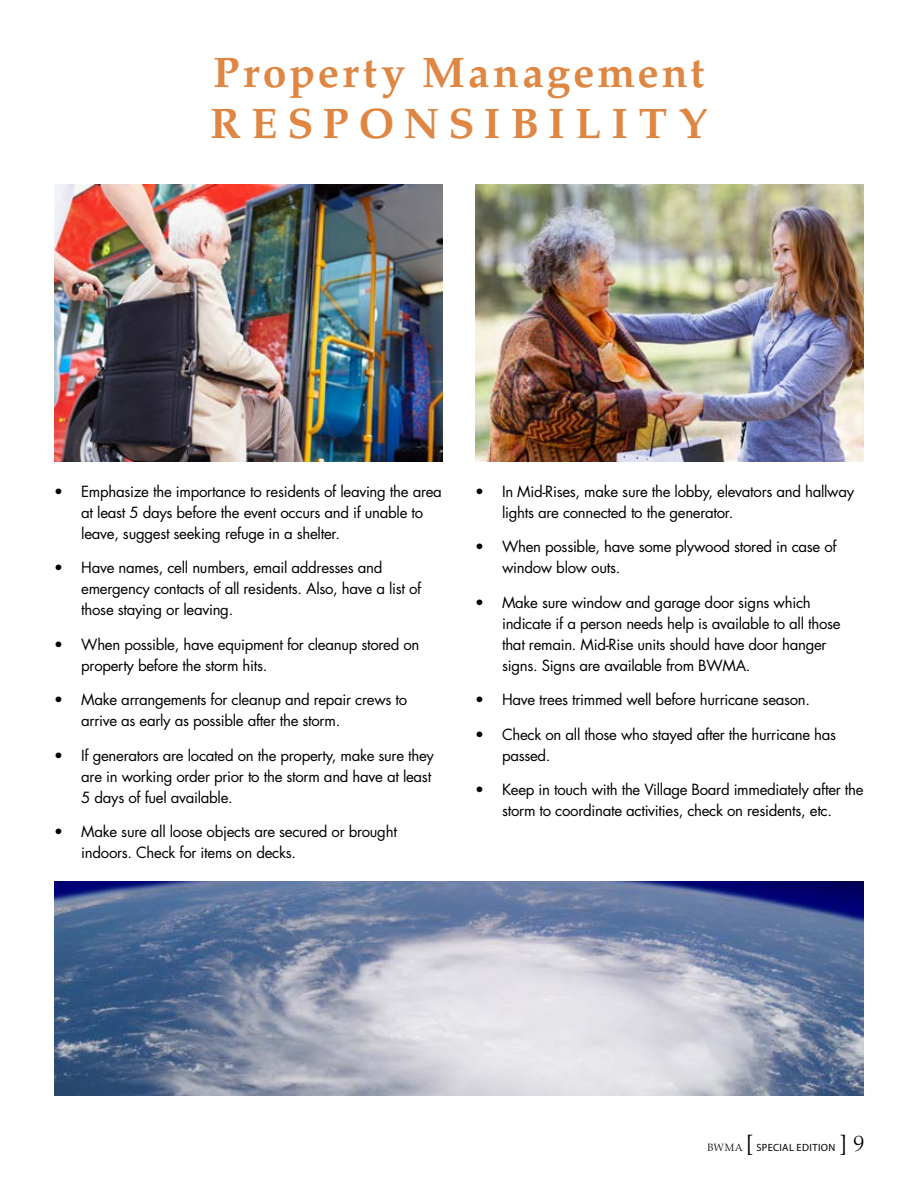
<style>
.page{position:relative;width:918px;height:1188px;background:#fff}
.page>*{position:absolute;margin:0;border:0;box-sizing:border-box;transform-origin:0 0}
.t1{font:42.75px/51.3px "Palatino Bold Os F";letter-spacing:.1em;color:#de8642}
.t2{font:15px/21px "Futura";letter-spacing:-.02em;color:#000}
.t3{font:10.5px "Myriad";letter-spacing:.03em;color:#000}
.s1{font-family:"Palatino";font-weight:300}
.s2{font-family:"Palatino";font-weight:300;font-size:22.5px}
</style>
<div class="page">
<img style="left:54px;top:185px;width:388px;height:276px">
<img style="left:54px;top:881px;width:809px;height:215px">
<img style="left:475px;top:185px;width:388px;height:276px">
<hr style="left:0;top:0;width:1px;height:1108px;background:#f4d6bd">
<h1 class="t1" style="left:210px;top:47px;width:499px">Property Management<br>RESPONSIBILITY</h1>
<p class="t2" style="left:81px;top:481px;width:362px;text-indent:-27px">• Emphasize the importance to residents of leaving the area at least 5 days before the event occurs and if unable to leave, suggest seeking refuge in a shelter.</p>
<p class="t2" style="left:81px;top:558px;width:342px;text-indent:-27px">• Have names, cell numbers, email addresses and emergency contacts of all residents. Also, have a list of those staying or leaving.</p>
<p class="t2" style="left:81px;top:634px;width:340px;text-indent:-27px">• When possible, have equipment for cleanup stored on property before the storm hits.</p>
<p class="t2" style="left:81px;top:690px;width:327px;text-indent:-27px">• Make arrangements for cleanup and repair crews to arrive as early as possible after the storm.</p>
<p class="t2" style="left:81px;top:745px;width:354px;text-indent:-27px">• If generators are located on the property, make sure they are in working order prior to the storm and have at least<br>5 days of fuel available.</p>
<p class="t2" style="left:81px;top:822px;width:317px;text-indent:-27px">• Make sure all loose objects are secured or brought indoors. Check for items on decks.</p>
<p class="t2" style="left:502px;top:481px;width:354px;text-indent:-27px">• In Mid-Rises, make sure the lobby, elevators and hallway lights are connected to the generator.</p>
<p class="t2" style="left:502px;top:537px;width:336px;text-indent:-27px">• When possible, have some plywood stored in case of window blow outs.</p>
<p class="t2" style="left:502px;top:592px;width:340px;text-indent:-27px">• Make sure window and garage door signs which indicate if a person needs help is available to all those that remain. Mid-Rise units should have door hanger signs. Signs are available from BWMA.</p>
<p class="t2" style="left:475px;top:690px;width:337px">• Have trees trimmed well before hurricane season.</p>
<p class="t2" style="left:502px;top:724px;width:336px;text-indent:-27px">• Check on all those who stayed after the hurricane has passed.</p>
<p class="t2" style="left:475px;top:780px;width:390px;text-align:center">• Keep in touch with the Village Board immediately after the storm to coordinate activities, check on residents, etc.</p>
<p class="t3" style="left:707px;top:1142px;width:159px"><span class="s1">BWMA</span> <span class="s2">[</span> SPECIAL EDITION <span class="s2">] 9</span></p>
</div>
